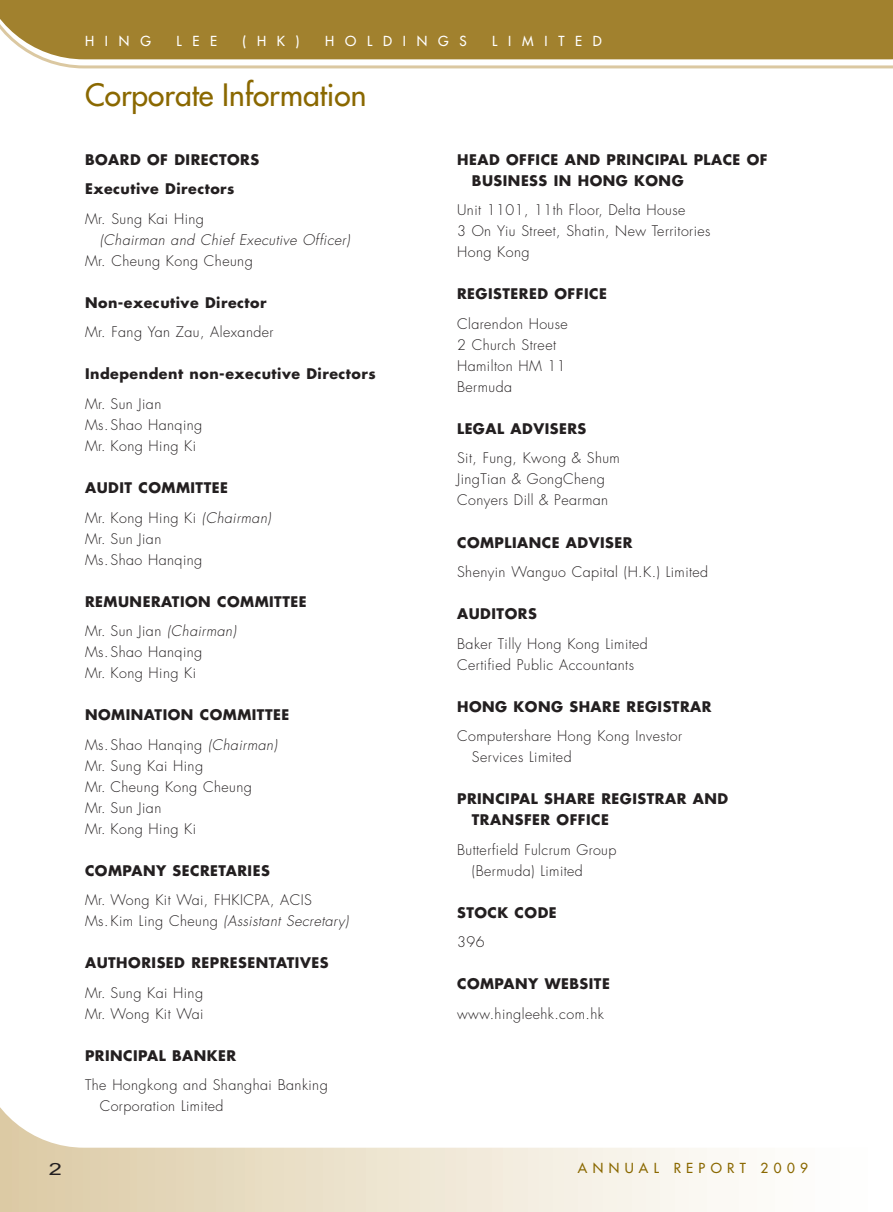
<style>
.page{position:relative;width:893px;height:1212px;background:#fff}
.page>*{position:absolute;margin:0;border:0;box-sizing:border-box;transform-origin:0 0}
.t1{font:500 30px "Futura Std";color:#8a6800}
.t2{font:16.8px "M Hei HK Bold B5 pc H";color:#231f20;scale:1.4 1}
.t3{font:300 14.25px/21px "Futura Std";letter-spacing:.03em;color:#231f20}
.t4{font:700 14.25px/29.5px "Futura Std";letter-spacing:.035em;color:#231f20}
.t5{font:italic 300 14.25px "Futura Std";letter-spacing:.03em;color:#231f20}
.t6{font:500 13.5px "Futura Std";letter-spacing:.8em;color:#fff}
.t7{font:500 13.5px "Futura Std";letter-spacing:.405em;color:#8a6800}
.s1{font-weight:300}
.s2{font-weight:300;font-style:italic}
.s3{font-style:italic}
</style>
<div class="page">
<svg style="left:0;top:0;width:893px;height:68px;background:#ad9148"></svg>
<svg style="left:0;top:1107px;width:739px;height:105px"></svg>
<p class="t6" style="left:85px;top:33px;width:67px">HING</p>
<p class="t6" style="left:176px;top:33px;width:42px">LEE</p>
<p class="t6" style="left:243px;top:33px;width:58px">(HK)</p>
<p class="t6" style="left:325px;top:33px;width:143px">HOLDINGS</p>
<p class="t6" style="left:492px;top:33px;width:111px">LIMITED</p>
<h1 class="t1" style="left:85px;top:78px;width:283px">Corporate Information</h1>
<p class="t4" style="left:85px;top:147px;width:176px">BOARD OF DIRECTORS<br>Executive Directors</p>
<p class="t3" style="left:85px;top:210px;width:120px">Mr. Sung Kai Hing</p>
<p class="t5" style="left:100px;top:231px;width:252px">(Chairman and Chief Executive Officer)</p>
<p class="t3" style="left:85px;top:252px;width:169px">Mr. Cheung Kong Cheung</p>
<p class="t4" style="left:85px;top:290px;width:183px">Non-executive Director</p>
<p class="t3" style="left:85px;top:324px;width:190px">Mr. Fang Yan Zau, Alexander</p>
<p class="t4" style="left:85px;top:361px;width:292px">Independent non-executive Directors</p>
<p class="t3" style="left:85px;top:395px;width:119px">Mr. Sun Jian<br>Ms. Shao Hanqing<br>Mr. Kong Hing Ki</p>
<p class="t4" style="left:85px;top:475px;width:187px">AUDIT COMMITTEE<br><span class="s1">Mr. Kong Hing Ki</span> <span class="s2">(Chairman)</span></p>
<p class="t3" style="left:85px;top:530px;width:119px">Mr. Sun Jian<br>Ms. Shao Hanqing</p>
<p class="t4" style="left:85px;top:588px;width:223px">REMUNERATION COMMITTEE<br><span class="s1">Mr. Sun Jian</span> <span class="s2">(Chairman)</span></p>
<p class="t3" style="left:85px;top:643px;width:119px">Ms. Shao Hanqing<br>Mr. Kong Hing Ki</p>
<p class="t4" style="left:85px;top:702px;width:206px">NOMINATION COMMITTEE<br><span class="s1">Ms. Shao Hanqing</span> <span class="s2">(Chairman)</span></p>
<p class="t3" style="left:85px;top:757px;width:168px">Mr. Sung Kai Hing<br>Mr. Cheung Kong Cheung<br>Mr. Sun Jian<br>Mr. Kong Hing Ki</p>
<p class="t4" style="left:85px;top:857px;width:186px">COMPANY SECRETARIES</p>
<p class="t3" style="left:85px;top:891px;width:265px">Mr. Wong Kit Wai, FHKICPA, ACIS<br>Ms. Kim Ling Cheung <span class="s3">(Assistant Secretary)</span></p>
<p class="t4" style="left:85px;top:950px;width:245px">AUTHORISED REPRESENTATIVES</p>
<p class="t3" style="left:85px;top:984px;width:120px">Mr. Sung Kai Hing<br>Mr. Wong Kit Wai</p>
<p class="t4" style="left:85px;top:1042px;width:153px">PRINCIPAL BANKER</p>
<p class="t3" style="left:100px;top:1076px;width:230px;text-indent:-15px">The Hongkong and Shanghai Banking<br>Corporation Limited</p>
<p class="t4" style="left:472px;top:151px;width:297px;line-height:21px;text-indent:-15px">HEAD OFFICE AND PRINCIPAL PLACE OF<br>BUSINESS IN HONG KONG</p>
<p class="t3" style="left:457px;top:202px;width:255px">Unit 1101, 11th Floor, Delta House<br>3 On Yiu Street, Shatin, New Territories<br>Hong Kong</p>
<p class="t4" style="left:457px;top:281px;width:151px">REGISTERED OFFICE</p>
<p class="t3" style="left:457px;top:315px;width:112px">Clarendon House<br>2 Church Street<br>Hamilton HM 11<br>Bermuda</p>
<p class="t4" style="left:457px;top:416px;width:131px">LEGAL ADVISERS</p>
<p class="t3" style="left:457px;top:450px;width:164px">Sit, Fung, Kwong &amp; Shum<br>JingTian &amp; GongCheng<br>Conyers Dill &amp; Pearman</p>
<p class="t4" style="left:457px;top:529px;width:177px">COMPLIANCE ADVISER</p>
<p class="t3" style="left:457px;top:563px;width:253px">Shenyin Wanguo Capital (H.K.) Limited</p>
<p class="t4" style="left:457px;top:601px;width:81px">AUDITORS</p>
<p class="t3" style="left:457px;top:635px;width:192px">Baker Tilly Hong Kong Limited<br>Certified Public Accountants</p>
<p class="t4" style="left:457px;top:693px;width:256px">HONG KONG SHARE REGISTRAR</p>
<p class="t3" style="left:472px;top:727px;width:212px;text-indent:-15px">Computershare Hong Kong Investor<br>Services Limited</p>
<p class="t4" style="left:472px;top:790px;width:258px;line-height:21px;text-indent:-15px">PRINCIPAL SHARE REGISTRAR AND<br>TRANSFER OFFICE</p>
<p class="t3" style="left:472px;top:841px;width:146px;text-indent:-15px">Butterfield Fulcrum Group (Bermuda) Limited</p>
<p class="t4" style="left:457px;top:899px;width:101px">STOCK CODE</p>
<p class="t3" style="left:457px;top:933px;width:29px">396</p>
<p class="t4" style="left:457px;top:971px;width:154px">COMPANY WEBSITE</p>
<p class="t3" style="left:457px;top:1005px;width:148px">www.hingleehk.com.hk</p>
<p class="t2" style="left:49px;top:1162px;width:11px">2</p>
<p class="t7" style="left:578px;top:1160px;width:232px">ANNUAL REPORT 2009</p>
</div>
